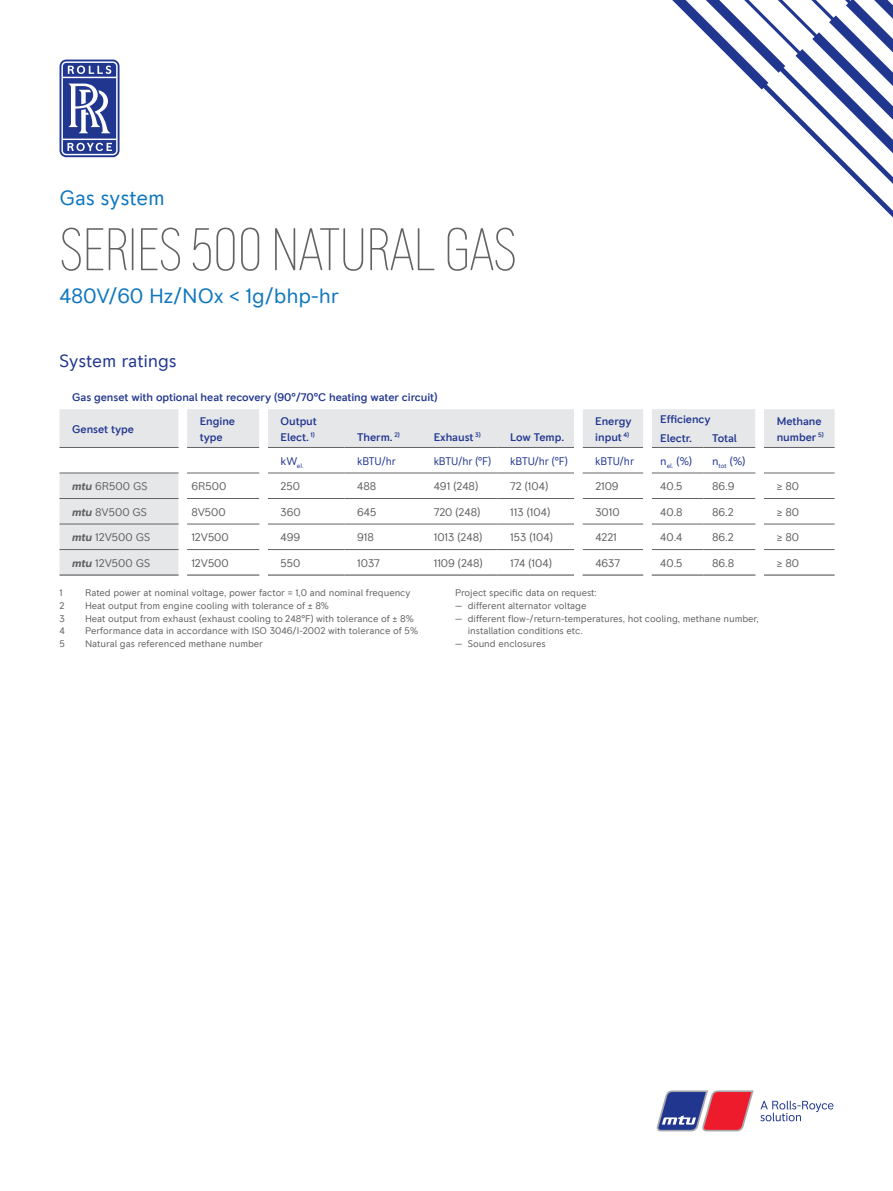
<style>
.page{position:relative;width:893px;height:1191px;background:#fff}
.page>*{position:absolute;margin:0;border:0;box-sizing:border-box;transform-origin:0 0}
.t1{font:200 condensed 60px "RR Pioneer";letter-spacing:-.015em;color:#636366}
.t2{font:21px "RR Pioneer";letter-spacing:-.005em;color:#1077be}
.t3{font:18px "RR Pioneer";letter-spacing:-.005em;color:#21378f}
.t4{font:11.25px "RR Pioneer";letter-spacing:-.005em;color:#636366}
.t5{font:500 11.25px/16.2px "RR Pioneer";letter-spacing:-.005em;color:#21378f}
.t6{font:11.25px "RR Pioneer";letter-spacing:-.01em;color:#21378f;scale:.93 1}
.t7{font:11.25px "RR Pioneer";letter-spacing:-.01em;color:#21378f}
.t8{font:9.75px/12.6px "RR Pioneer";letter-spacing:-.005em;color:#636366}
.t9{font:6.6px "RR Pioneer";color:#21378f}
.s1{font-weight:700;font-style:italic}
</style>
<div class="page">
<svg style="left:60px;top:409px;width:775px;height:166px"></svg>
<hr style="left:60px;top:447px;width:119px;height:1px;background:#636366">
<hr style="left:268px;top:447px;width:76px;height:1px;background:#636366">
<hr style="left:344px;top:447px;width:77px;height:1px;background:#636366">
<hr style="left:421px;top:447px;width:76px;height:1px;background:#636366">
<hr style="left:497px;top:447px;width:77px;height:1px;background:#636366">
<hr style="left:583px;top:447px;width:60px;height:1px;background:#636366">
<hr style="left:652px;top:447px;width:52px;height:1px;background:#636366">
<hr style="left:704px;top:447px;width:51px;height:1px;background:#636366">
<hr style="left:764px;top:447px;width:71px;height:1px;background:#636366">
<hr style="left:60px;top:473px;width:119px;height:1px;background:#636366">
<hr style="left:268px;top:473px;width:76px;height:1px;background:#636366">
<hr style="left:344px;top:473px;width:77px;height:1px;background:#636366">
<hr style="left:421px;top:473px;width:76px;height:1px;background:#636366">
<hr style="left:497px;top:473px;width:77px;height:1px;background:#636366">
<hr style="left:583px;top:473px;width:60px;height:1px;background:#636366">
<hr style="left:652px;top:473px;width:52px;height:1px;background:#636366">
<hr style="left:704px;top:473px;width:51px;height:1px;background:#636366">
<hr style="left:764px;top:473px;width:71px;height:1px;background:#636366">
<hr style="left:60px;top:498px;width:119px;height:1px;background:#636366">
<hr style="left:268px;top:498px;width:76px;height:1px;background:#636366">
<hr style="left:344px;top:498px;width:77px;height:1px;background:#636366">
<hr style="left:421px;top:498px;width:76px;height:1px;background:#636366">
<hr style="left:497px;top:498px;width:77px;height:1px;background:#636366">
<hr style="left:583px;top:498px;width:60px;height:1px;background:#636366">
<hr style="left:652px;top:498px;width:52px;height:1px;background:#636366">
<hr style="left:704px;top:498px;width:51px;height:1px;background:#636366">
<hr style="left:764px;top:498px;width:71px;height:1px;background:#636366">
<hr style="left:60px;top:524px;width:119px;height:1px;background:#636366">
<hr style="left:268px;top:524px;width:76px;height:1px;background:#636366">
<hr style="left:344px;top:524px;width:77px;height:1px;background:#636366">
<hr style="left:421px;top:524px;width:76px;height:1px;background:#636366">
<hr style="left:497px;top:524px;width:77px;height:1px;background:#636366">
<hr style="left:583px;top:524px;width:60px;height:1px;background:#636366">
<hr style="left:652px;top:524px;width:52px;height:1px;background:#636366">
<hr style="left:704px;top:524px;width:51px;height:1px;background:#636366">
<hr style="left:764px;top:524px;width:71px;height:1px;background:#636366">
<hr style="left:60px;top:549px;width:119px;height:1px;background:#636366">
<hr style="left:268px;top:549px;width:76px;height:1px;background:#636366">
<hr style="left:344px;top:549px;width:77px;height:1px;background:#636366">
<hr style="left:421px;top:549px;width:76px;height:1px;background:#636366">
<hr style="left:497px;top:549px;width:77px;height:1px;background:#636366">
<hr style="left:583px;top:549px;width:60px;height:1px;background:#636366">
<hr style="left:652px;top:549px;width:52px;height:1px;background:#636366">
<hr style="left:704px;top:549px;width:51px;height:1px;background:#636366">
<hr style="left:764px;top:549px;width:71px;height:1px;background:#636366">
<svg style="left:179px;top:409px;width:89px;height:167px"></svg>
<hr style="left:60px;top:574px;width:119px;height:1px;background:#636366">
<hr style="left:187px;top:574px;width:72px;height:1px;background:#636366">
<hr style="left:268px;top:574px;width:76px;height:1px;background:#636366">
<hr style="left:344px;top:574px;width:77px;height:1px;background:#636366">
<hr style="left:421px;top:574px;width:76px;height:1px;background:#636366">
<hr style="left:497px;top:574px;width:77px;height:1px;background:#636366">
<hr style="left:583px;top:574px;width:60px;height:1px;background:#636366">
<hr style="left:652px;top:574px;width:52px;height:1px;background:#636366">
<hr style="left:704px;top:574px;width:51px;height:1px;background:#636366">
<hr style="left:764px;top:574px;width:71px;height:1px;background:#636366">
<svg style="left:60px;top:60px;width:60px;height:97px"></svg>
<svg style="left:760px;top:1100px;width:73px;height:21px"></svg>
<svg style="left:657px;top:1090px;width:97px;height:41px"></svg>
<svg style="left:672px;top:0;width:221px;height:217px"></svg>
<h2 class="t2" style="left:60px;top:186px;width:107px">Gas system</h2>
<h1 class="t1" style="left:60px;top:216px;width:459px">SERIES 500 NATURAL GAS</h1>
<h2 class="t2" style="left:60px;top:283px;width:281px">480V/60 Hz/NOx &lt; 1g/bhp-hr</h2>
<h3 class="t3" style="left:60px;top:351px;width:119px">System ratings</h3>
<p class="t5" style="left:72px;top:389px;width:367px">Gas genset with optional heat recovery (90°/70°C heating water circuit)</p>
<p class="t5" style="left:72px;top:421px;width:63px">Genset type</p>
<p class="t5" style="left:200px;top:413px;width:37px">Engine type</p>
<p class="t5" style="left:281px;top:413px;width:38px">Output<br>Elect. <sup>1)</sup></p>
<p class="t5" style="left:357px;top:429px;width:44px">Therm. <sup>2)</sup></p>
<p class="t5" style="left:434px;top:429px;width:49px">Exhaust <sup>3)</sup></p>
<p class="t5" style="left:510px;top:429px;width:55px">Low Temp.</p>
<p class="t5" style="left:595px;top:413px;width:38px">Energy input <sup>4)</sup></p>
<p class="t5" style="left:660px;top:411px;width:52px">Efficiency</p>
<p class="t5" style="left:777px;top:413px;width:48px">Methane number <sup>5)</sup></p>
<p class="t5" style="left:660px;top:430px;width:33px">Electr.</p>
<p class="t5" style="left:712px;top:430px;width:26px">Total</p>
<p class="t9" style="left:281px;top:462px;width:25px"><sup>kW</sup>el.</p>
<p class="t6" style="left:357px;top:454px;width:43px">kBTU/hr</p>
<p class="t6" style="left:434px;top:454px;width:63px">kBTU/hr (°F)</p>
<p class="t6" style="left:510px;top:454px;width:63px">kBTU/hr (°F)</p>
<p class="t6" style="left:595px;top:454px;width:43px">kBTU/hr</p>
<p class="t7" style="left:660px;top:454px;width:33px">n<sub>el.</sub> (%)</p>
<p class="t7" style="left:712px;top:454px;width:35px">n<sub>tot</sub> (%)</p>
<p class="t4" style="left:72px;top:480px;width:77px"><span class="s1">mtu</span> 6R500 GS</p>
<p class="t4" style="left:191px;top:480px;width:36px">6R500</p>
<p class="t4" style="left:281px;top:480px;width:21px">250</p>
<p class="t4" style="left:357px;top:480px;width:21px">488</p>
<p class="t4" style="left:434px;top:480px;width:46px">491 (248)</p>
<p class="t4" style="left:510px;top:480px;width:39px">72 (104)</p>
<p class="t4" style="left:595px;top:480px;width:25px">2109</p>
<p class="t4" style="left:660px;top:480px;width:24px">40.5</p>
<p class="t4" style="left:712px;top:480px;width:24px">86.9</p>
<p class="t4" style="left:777px;top:480px;width:24px">≥ 80</p>
<p class="t4" style="left:72px;top:505px;width:76px"><span class="s1">mtu</span> 8V500 GS</p>
<p class="t4" style="left:191px;top:505px;width:36px">8V500</p>
<p class="t4" style="left:281px;top:505px;width:22px">360</p>
<p class="t4" style="left:357px;top:505px;width:21px">645</p>
<p class="t4" style="left:434px;top:505px;width:48px">720 (248)</p>
<p class="t4" style="left:510px;top:505px;width:41px">113 (104)</p>
<p class="t4" style="left:595px;top:505px;width:26px">3010</p>
<p class="t4" style="left:660px;top:505px;width:24px">40.8</p>
<p class="t4" style="left:712px;top:505px;width:23px">86.2</p>
<p class="t4" style="left:777px;top:505px;width:24px">≥ 80</p>
<p class="t4" style="left:72px;top:531px;width:79px"><span class="s1">mtu</span> 12V500 GS</p>
<p class="t4" style="left:191px;top:531px;width:39px">12V500</p>
<p class="t4" style="left:281px;top:531px;width:21px">499</p>
<p class="t4" style="left:357px;top:531px;width:18px">918</p>
<p class="t4" style="left:434px;top:531px;width:50px">1013 (248)</p>
<p class="t4" style="left:510px;top:531px;width:44px">153 (104)</p>
<p class="t4" style="left:595px;top:531px;width:23px">4221</p>
<p class="t4" style="left:660px;top:531px;width:24px">40.4</p>
<p class="t4" style="left:712px;top:531px;width:23px">86.2</p>
<p class="t4" style="left:777px;top:531px;width:24px">≥ 80</p>
<p class="t4" style="left:72px;top:556px;width:79px"><span class="s1">mtu</span> 12V500 GS</p>
<p class="t4" style="left:191px;top:556px;width:39px">12V500</p>
<p class="t4" style="left:281px;top:556px;width:21px">550</p>
<p class="t4" style="left:357px;top:556px;width:24px">1037</p>
<p class="t4" style="left:434px;top:556px;width:51px">1109 (248)</p>
<p class="t4" style="left:510px;top:556px;width:43px">174 (104)</p>
<p class="t4" style="left:595px;top:556px;width:26px">4637</p>
<p class="t4" style="left:660px;top:556px;width:24px">40.5</p>
<p class="t4" style="left:712px;top:556px;width:24px">86.8</p>
<p class="t4" style="left:777px;top:556px;width:24px">≥ 80</p>
<p class="t8" style="left:60px;top:587px;width:5px">1</p>
<p class="t8" style="left:85px;top:587px;width:327px">Rated power at nominal voltage, power factor = 1,0 and nominal frequency</p>
<p class="t8" style="left:60px;top:599px;width:7px">2</p>
<p class="t8" style="left:85px;top:599px;width:245px">Heat output from engine cooling with tolerance of ± 8%</p>
<p class="t8" style="left:60px;top:612px;width:7px">3</p>
<p class="t8" style="left:85px;top:612px;width:330px">Heat output from exhaust (exhaust cooling to 248°F) with tolerance of ± 8%</p>
<p class="t8" style="left:60px;top:624px;width:7px">4</p>
<p class="t8" style="left:85px;top:624px;width:334px">Performance data in accordance with ISO 3046/I-2002 with tolerance of 5%</p>
<p class="t8" style="left:60px;top:637px;width:7px">5</p>
<p class="t8" style="left:85px;top:637px;width:180px">Natural gas referenced methane number</p>
<p class="t8" style="left:455px;top:587px;width:143px">Project specific data on request:</p>
<p class="t8" style="left:455px;top:599px;width:133px">— different alternator voltage</p>
<p class="t8" style="left:468px;top:612px;width:292px;text-indent:-13px">— different flow-/return-temperatures, hot cooling, methane number, installation conditions etc.</p>
<p class="t8" style="left:455px;top:637px;width:92px">— Sound enclosures</p>
</div>
